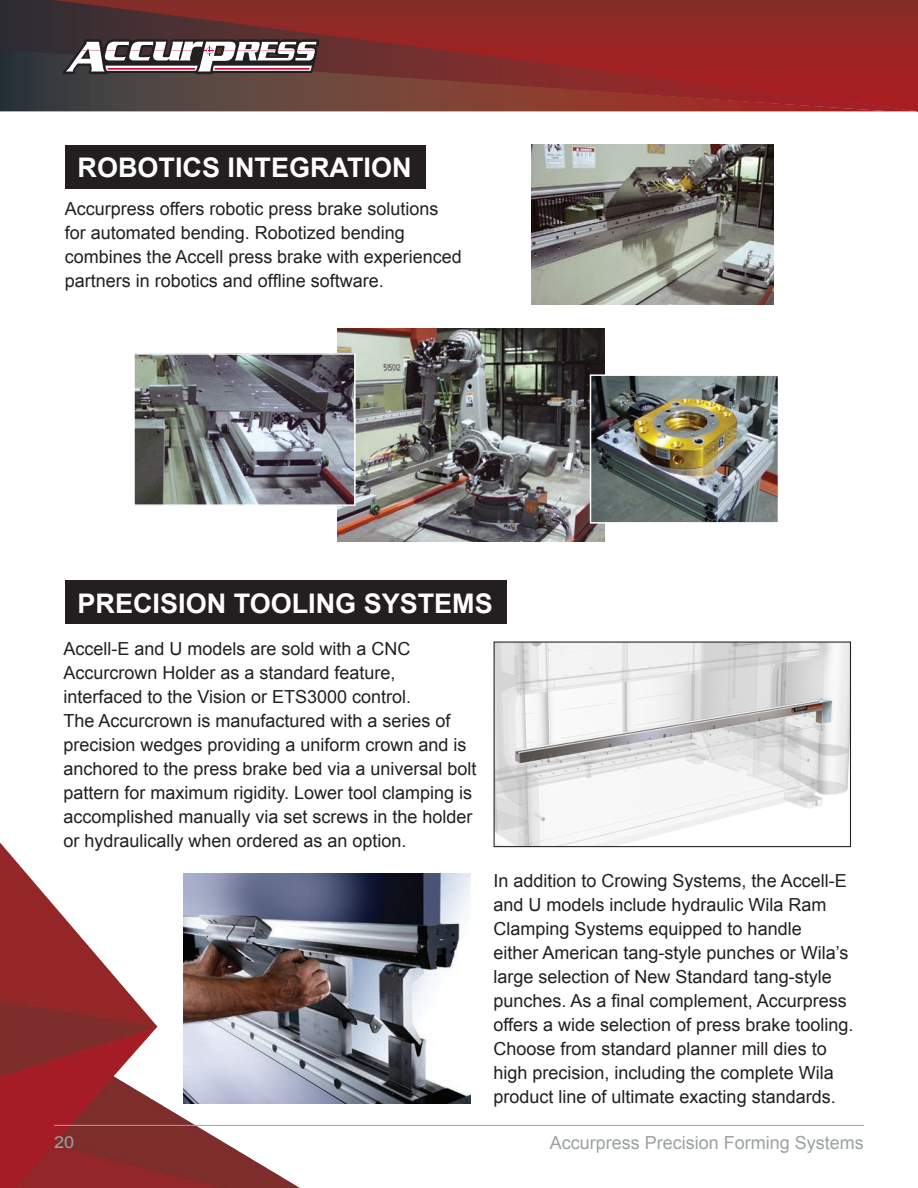
<style>
.page{position:relative;width:918px;height:1188px;background:#fff}
.page>*{position:absolute;margin:0;border:0;box-sizing:border-box;transform-origin:0 0}
.t1{font:700 27px "Arial";color:#fff}
.t2{font:18px/24px "Arial";color:#231f20}
.t3{font:18px "Arial";color:#9ca1a4}
.t4{font:16.5px "Arial";color:#9ca1a4;scale:1.1 1}
</style>
<div class="page">
<div style="left:65px;top:145px;width:360px;height:43px;background:#231f20"></div>
<div style="left:65px;top:580px;width:442px;height:44px;background:#231f20"></div>
<div style="left:0;top:0;width:54px;height:50px;background:#2f2c33"></div>
<svg style="left:0;top:50px;width:54px;height:61px;background:#2d3438"></svg>
<img style="left:347px;top:874px;width:124px;height:229px">
<img style="left:0;top:842px;width:347px;height:346px">
<img style="left:496px;top:644px;width:353px;height:201px">
<div style="left:494px;top:642px;width:357px;height:205px;border:1px solid #231f20"></div>
<svg style="left:54px;top:0;width:864px;height:111px;background:#822e2b"></svg>
<img style="left:337px;top:329px;width:268px;height:213px">
<img style="left:592px;top:376px;width:185px;height:146px">
<div style="left:590px;top:374px;width:189px;height:150px;border:1px solid #fff"></div>
<img style="left:531px;top:145px;width:242px;height:159px">
<img style="left:135px;top:355px;width:219px;height:149px">
<div style="left:133px;top:353px;width:223px;height:153px;border:1px solid #fff"></div>
<svg style="left:63px;top:40px;width:256px;height:34px"></svg>
<hr style="left:54px;top:1125px;width:810px;height:1px;background:#9ca1a4">
<p class="t1" style="left:78px;top:150px;width:336px">ROBOTICS INTEGRATION</p>
<p class="t2" style="left:65px;top:197px;width:399px">Accurpress offers robotic press brake solutions for automated bending. Robotized bending combines the Accell press brake with experienced partners in robotics and offline software.</p>
<p class="t1" style="left:78px;top:585px;width:417px">PRECISION TOOLING SYSTEMS</p>
<p class="t2" style="left:63px;top:636px;width:349px">Accell-E and U models are sold with a CNC<br>Accurcrown Holder as a standard feature, interfaced to the Vision or ETS3000 control.</p>
<p class="t2" style="left:63px;top:708px;width:415px">The Accurcrown is manufactured with a series of precision wedges providing a uniform crown and is anchored to the press brake bed via a universal bolt pattern for maximum rigidity. Lower tool clamping is accomplished manually via set screws in the holder or hydraulically when ordered as an option.</p>
<p class="t2" style="left:494px;top:869px;width:361px">In addition to Crowing Systems, the Accell-E and U models include hydraulic Wila Ram Clamping Systems equipped to handle<br>either American tang-style punches or Wila’s large selection of New Standard tang-style punches. As a final complement, Accurpress offers a wide selection of press brake tooling.<br>Choose from standard planner mill dies to high precision, including the complete Wila product line of ultimate exacting standards.</p>
<p class="t4" style="left:54px;top:1131px;width:20px">20</p>
<p class="t3" style="left:550px;top:1130px;width:316px">Accurpress Precision Forming Systems</p>
</div>
